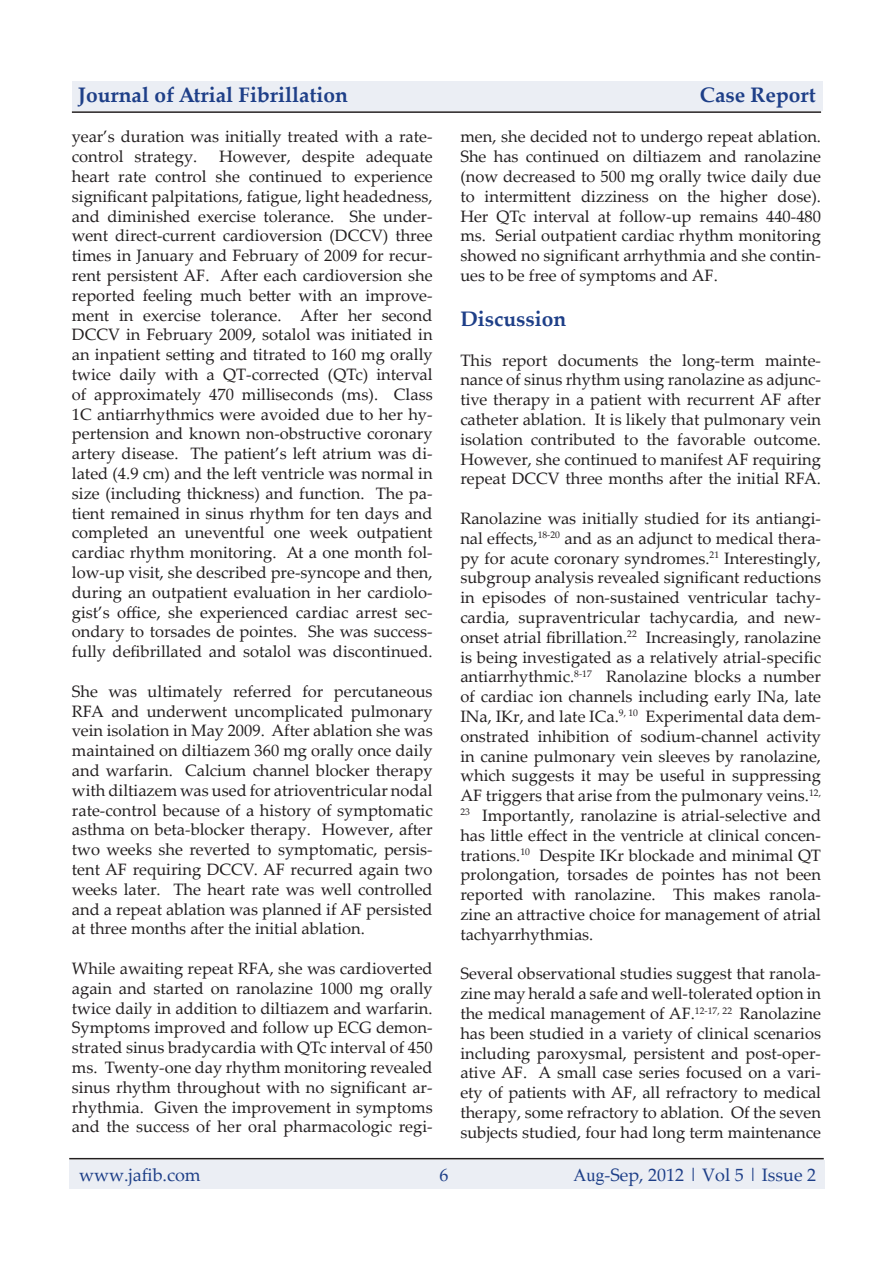
<style>
.page{position:relative;width:893px;height:1263px;background:#fff}
.page>*{position:absolute;margin:0;border:0;box-sizing:border-box;transform-origin:0 0}
.pgheader{font:700 21px "Palatino Linotype";color:#1e3f88}
.body{font:700 21px "Palatino Linotype";color:#1e3f88}
.pgheader-2{font:18px "Palatino Linotype";color:#1e3f88}
.body-2{font:16.5px/19.8px "Palatino Linotype";color:#231f20;text-align:justify}
.s1{font-family:"Times New Roman"}
</style>
<div class="page">
<hr style="left:69px;top:1158px;width:755px;height:1px;background:#231f20">
<div style="left:69px;top:1160px;width:755px;height:28px;background:#ebeef4"></div>
<div style="left:72px;top:81px;width:750px;height:30px;background:#ebeef4"></div>
<hr style="left:72px;top:111px;width:749px;height:2px;background:#231f20">
<p class="pgheader" style="left:78px;top:80px;width:272px">Journal of Atrial Fibrillation</p>
<p class="pgheader" style="left:700px;top:80px;width:117px">Case Report</p>
<p class="body-2" style="left:72px;top:126px;width:362px">year’s duration was initially treated with a rate&shy;control strategy.</p>
<p class="body-2" style="left:72px;top:146px;width:362px;text-indent:147px">However, despite adequate heart rate control she continued to experience significant palpitations, fatigue, light headedness, and diminished exercise tolerance. She under&shy;went direct-current cardioversion (DCCV) three times in January and February of 2009 for recur&shy;rent persistent AF. After each cardioversion she reported feeling much better with an improve&shy;ment in exercise tolerance. After her second DCCV in February 2009, sotalol was initiated in an inpatient setting and titrated to 160 mg orally twice daily with a QT-corrected (QTc) interval of approximately 470 milliseconds (ms). Class 1C antiarrhythmics were avoided due to her hy&shy;pertension and known non-obstructive coronary artery disease. The patient’s left atrium was di&shy;lated (4.9 cm) and the left ventricle was normal in size (including thickness) and function. The pa&shy;tient remained in sinus rhythm for ten days and completed an uneventful one week outpatient cardiac rhythm monitoring. At a one month fol&shy;low-up visit, she described pre-syncope and then, during an outpatient evaluation in her cardiolo&shy;gist’s office, she experienced cardiac arrest sec&shy;ondary to torsades de pointes. She was success&shy;fully defibrillated and sotalol was discontinued.</p>
<p class="body-2" style="left:72px;top:681px;width:362px">She was ultimately referred for percutaneous RFA and underwent uncomplicated pulmonary vein isolation in May 2009. After ablation she was maintained on diltiazem 360 mg orally once daily and warfarin. Calcium channel blocker therapy with diltiazem was used for atrioventricular nodal rate-control because of a history of symptomatic asthma on beta-blocker therapy. However, after two weeks she reverted to symptomatic, persis&shy;tent AF requiring DCCV. AF recurred again two weeks later. The heart rate was well controlled and a repeat ablation was planned if AF persisted at three months after the initial ablation.</p>
<p class="body-2" style="left:72px;top:958px;width:362px">While awaiting repeat RFA, she was cardioverted again and started on ranolazine 1000 mg orally twice daily in addition to diltiazem and warfarin.<br>Symptoms improved and follow up ECG demon&shy;strated sinus bradycardia with QTc interval of 450 ms. Twenty-one day rhythm monitoring revealed sinus rhythm throughout with no significant ar&shy;rhythmia. Given the improvement in symptoms and the success of her oral pharmacologic regi-</p>
<p class="body-2" style="left:460px;top:126px;width:362px">men, she decided not to undergo repeat ablation.<br>She has continued on diltiazem and ranolazine (now decreased to 500 mg orally twice daily due to intermittent dizziness on the higher dose).<br>Her QTc interval at follow-up remains 440-480 ms. Serial outpatient cardiac rhythm monitoring showed no significant arrhythmia and she contin&shy;ues to be free of symptoms and AF.</p>
<p class="body" style="left:460px;top:304px;width:108px">Discussion</p>
<p class="body-2" style="left:460px;top:349px;width:362px">This report documents the long-term mainte&shy;nance of sinus rhythm using ranolazine as adjunc&shy;tive therapy in a patient with recurrent AF after catheter ablation. It is likely that pulmonary vein isolation contributed to the favorable outcome.<br>However, she continued to manifest AF requiring repeat DCCV three months after the initial RFA.</p>
<p class="body-2" style="left:460px;top:508px;width:362px">Ranolazine was initially studied for its antiangi&shy;nal effects,<sup>18-20</sup> and as an adjunct to medical thera&shy;py for acute coronary syndromes.<sup>21</sup> Interestingly, subgroup analysis revealed significant reductions in episodes of non-sustained ventricular tachy&shy;cardia, supraventricular tachycardia, and new&shy;onset atrial fibrillation.<sup>22</sup> Increasingly, ranolazine is being investigated as a relatively atrial-specific antiarrhythmic.<sup>8-17</sup> Ranolazine blocks a number of cardiac ion channels including early INa, late INa, IKr, and late ICa.<sup>9,</sup> <sup>10</sup> Experimental data dem&shy;onstrated inhibition of sodium-channel activity in canine pulmonary vein sleeves by ranolazine, which suggests it may be useful in suppressing AF triggers that arise from the pulmonary veins.<sup>12, 23</sup> Importantly, ranolazine is atrial-selective and has little effect in the ventricle at clinical concen&shy;trations.<sup>10</sup> Despite IKr blockade and minimal QT prolongation, torsades de pointes has not been reported with ranolazine. This makes ranola&shy;zine an attractive choice for management of atrial tachyarrhythmias.</p>
<p class="body-2" style="left:460px;top:963px;width:362px">Several observational studies suggest that ranola&shy;zine may herald a safe and well-tolerated option in the medical management of AF.<sup>12-17,</sup> <sup>22</sup> Ranolazine has been studied in a variety of clinical scenarios including paroxysmal, persistent and post-oper&shy;ative AF. A small case series focused on a vari&shy;ety of patients with AF, all refractory to medical therapy, some refractory to ablation. Of the seven subjects studied, four had long term maintenance</p>
<p class="pgheader-2" style="left:79px;top:1162px;width:123px">www.jafib.com</p>
<p class="pgheader-2" style="left:439px;top:1162px;width:10px">6</p>
<p class="pgheader-2" style="left:573px;top:1162px;width:244px"><span class="s1">Aug</span>-Sep, 2012 | Vol 5 | Issue 2</p>
</div>
